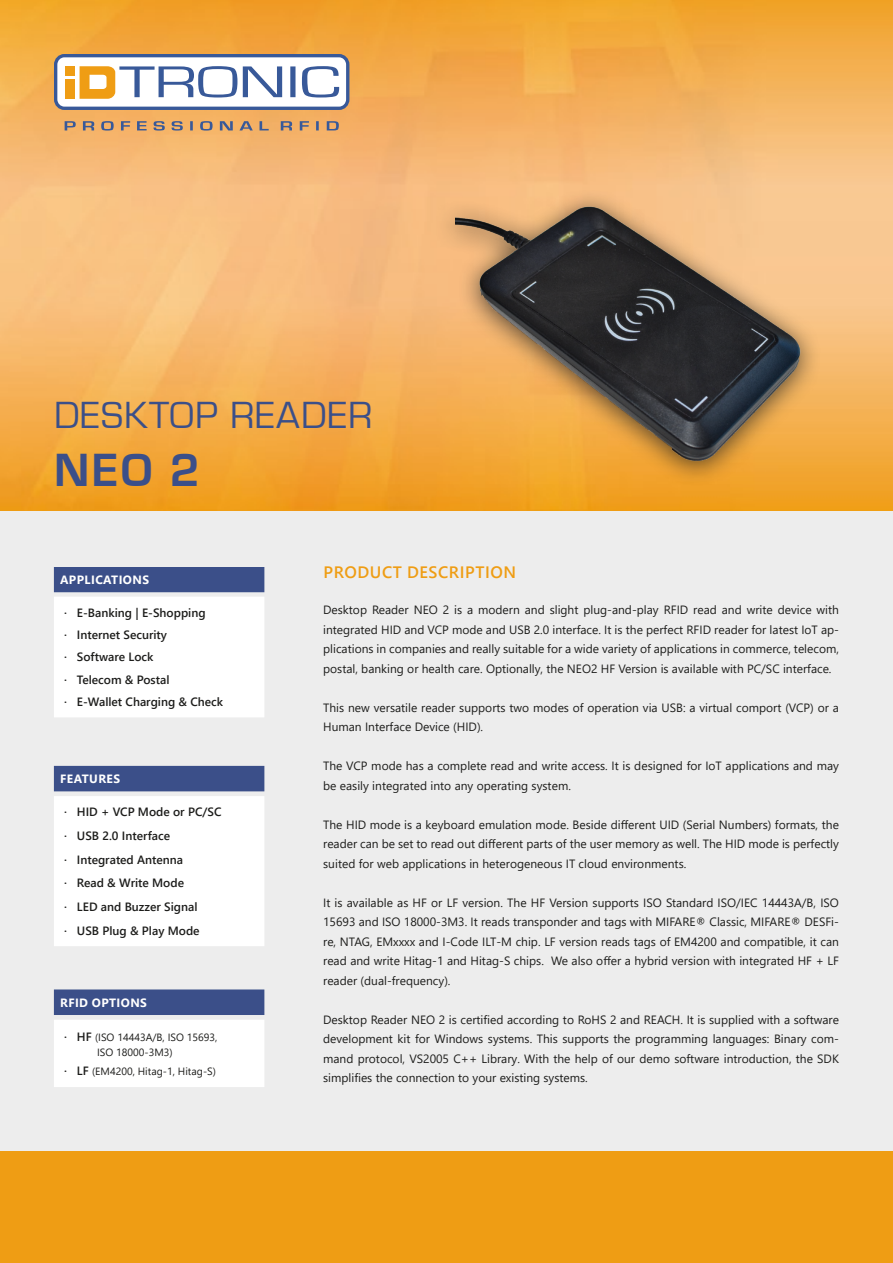
<style>
.page{position:relative;width:893px;height:1263px;background:#fff}
.page>*{position:absolute;margin:0;border:0;box-sizing:border-box;transform-origin:0 0}
.t1{font:700 48px "Eurostile T";color:#3b4f89}
.t2{font:39px "Eurostile T";letter-spacing:.03em;color:#3b4f89}
.t3{font:600 16.5px "Segoe UI";letter-spacing:.035em;color:#ef9d14}
.t4{font:12px/19.5px "Segoe UI";color:#1d1d1b;text-align:justify}
.t5{font:600 12px/23.7px "Segoe UI";color:#1d1d1b}
.t6{font:700 12px "Segoe UI";letter-spacing:.035em;color:#fff}
.t7{font:10.5px/15px "Segoe UI";color:#1d1d1b}
.s1{font-weight:600;font-size:12px}
</style>
<div class="page">
<div style="left:0;top:1px;width:893px;height:1262px;background:#ededed"></div>
<img style="left:0;top:0;width:893px;height:510px">
<div style="left:0;top:1152px;width:893px;height:111px;background:#ef9d14"></div>
<div style="left:56px;top:56px;width:292px;height:52px;background:#fff;border-radius:9px"></div>
<div style="left:54px;top:54px;width:295px;height:56px;border:3px solid #385999;border-radius:9px"></div>
<div style="left:65px;top:66px;width:10px;height:10px;background:#ef9d14"></div>
<div style="left:65px;top:79px;width:10px;height:20px;background:#ef9d14"></div>
<svg style="left:80px;top:66px;width:259px;height:33px"></svg>
<svg style="left:65px;top:121px;width:274px;height:10px;background:#ba9575"></svg>
<div style="left:433px;top:188px;width:389px;height:299px;background:#1d1d1b;opacity:.75"></div>
<img style="left:455px;top:167px;width:347px;height:329px">
<div style="left:57px;top:799px;width:204px;height:144px;background:#fff"></div>
<div style="left:54px;top:796px;width:210px;height:150px;border:6px solid #fff"></div>
<div style="left:57px;top:769px;width:204px;height:19px;background:#3b4f89"></div>
<div style="left:54px;top:766px;width:210px;height:25px;border:6px solid #3b4f89"></div>
<div style="left:57px;top:1023px;width:204px;height:61px;background:#fff"></div>
<div style="left:54px;top:1020px;width:210px;height:67px;border:6px solid #fff"></div>
<div style="left:57px;top:992px;width:204px;height:20px;background:#3b4f89"></div>
<div style="left:54px;top:989px;width:210px;height:26px;border:6px solid #3b4f89"></div>
<div style="left:57px;top:600px;width:204px;height:114px;background:#fff"></div>
<div style="left:54px;top:597px;width:210px;height:120px;border:6px solid #fff"></div>
<div style="left:57px;top:570px;width:204px;height:19px;background:#3b4f89"></div>
<div style="left:54px;top:567px;width:210px;height:25px;border:6px solid #3b4f89"></div>
<h2 class="t2" style="left:54px;top:394px;width:320px">DESKTOP READER</h2>
<h1 class="t1" style="left:54px;top:443px;width:148px">NEO 2</h1>
<p class="t6" style="left:60px;top:568px;width:90px">APPLICATIONS</p>
<p class="t5" style="left:64px;top:600px;width:161px;line-height:22.2px">· E-Banking | E-Shopping<br>· Internet Security<br>· Software Lock<br>· Telecom &amp; Postal<br>· E-Wallet Charging &amp; Check</p>
<p class="t6" style="left:60px;top:767px;width:61px">FEATURES</p>
<p class="t5" style="left:64px;top:799px;width:159px">· HID + VCP Mode or PC/SC · USB 2.0 Interface<br>· Integrated Antenna<br>· Read &amp; Write Mode<br>· LED and Buzzer Signal<br>· USB Plug &amp; Play Mode</p>
<p class="t6" style="left:60px;top:991px;width:88px">RFID OPTIONS</p>
<p class="t7" style="left:97px;top:1028px;width:122px;text-indent:-33px"><span class="s1">· HF</span> (ISO 14443A/B, ISO 15693,<br>ISO 18000-3M3)</p>
<p class="t7" style="left:64px;top:1063px;width:153px"><span class="s1">· LF</span> (EM4200, Hitag-1, Hitag-S)</p>
<h3 class="t3" style="left:323px;top:557px;width:194px">PRODUCT DESCRIPTION</h3>
<p class="t4" style="left:323px;top:599px;width:517px">Desktop Reader NEO 2 is a modern and slight plug-and-play RFID read and write device with integrated HID and VCP mode and USB 2.0 interface. It is the perfect RFID reader for latest IoT ap&shy;plications in companies and really suitable for a wide variety of applications in commerce, telecom, postal, banking or health care. Optionally, the NEO2 HF Version is available with PC/SC interface.</p>
<p class="t4" style="left:323px;top:697px;width:517px">This new versatile reader supports two modes of operation via USB: a virtual comport (VCP) or a<br>Human Interface Device (HID).</p>
<p class="t4" style="left:323px;top:755px;width:517px">The VCP mode has a complete read and write access. It is designed for IoT applications and may be easily integrated into any operating system.</p>
<p class="t4" style="left:323px;top:814px;width:517px">The HID mode is a keyboard emulation mode. Beside different UID (Serial Numbers) formats, the reader can be set to read out different parts of the user memory as well. The HID mode is perfectly suited for web applications in heterogeneous IT cloud environments.</p>
<p class="t4" style="left:323px;top:892px;width:517px">It is available as HF or LF version. The HF Version supports ISO Standard ISO/IEC 14443A/B, ISO 15693 and ISO 18000-3M3. It reads transponder and tags with MIFARE® Classic, MIFARE® DESFi&shy;re, NTAG, EMxxxx and I-Code ILT-M chip. LF version reads tags of EM4200 and compatible, it can read and write Hitag-1 and Hitag-S chips. We also offer a hybrid version with integrated HF + LF reader (dual-frequency).</p>
<p class="t4" style="left:323px;top:1009px;width:517px">Desktop Reader NEO 2 is certified according to RoHS 2 and REACH. It is supplied with a software development kit for Windows systems. This supports the programming languages: Binary com&shy;mand protocol, VS2005 C++ Library. With the help of our demo software introduction, the SDK simplifies the connection to your existing systems.</p>
</div>
